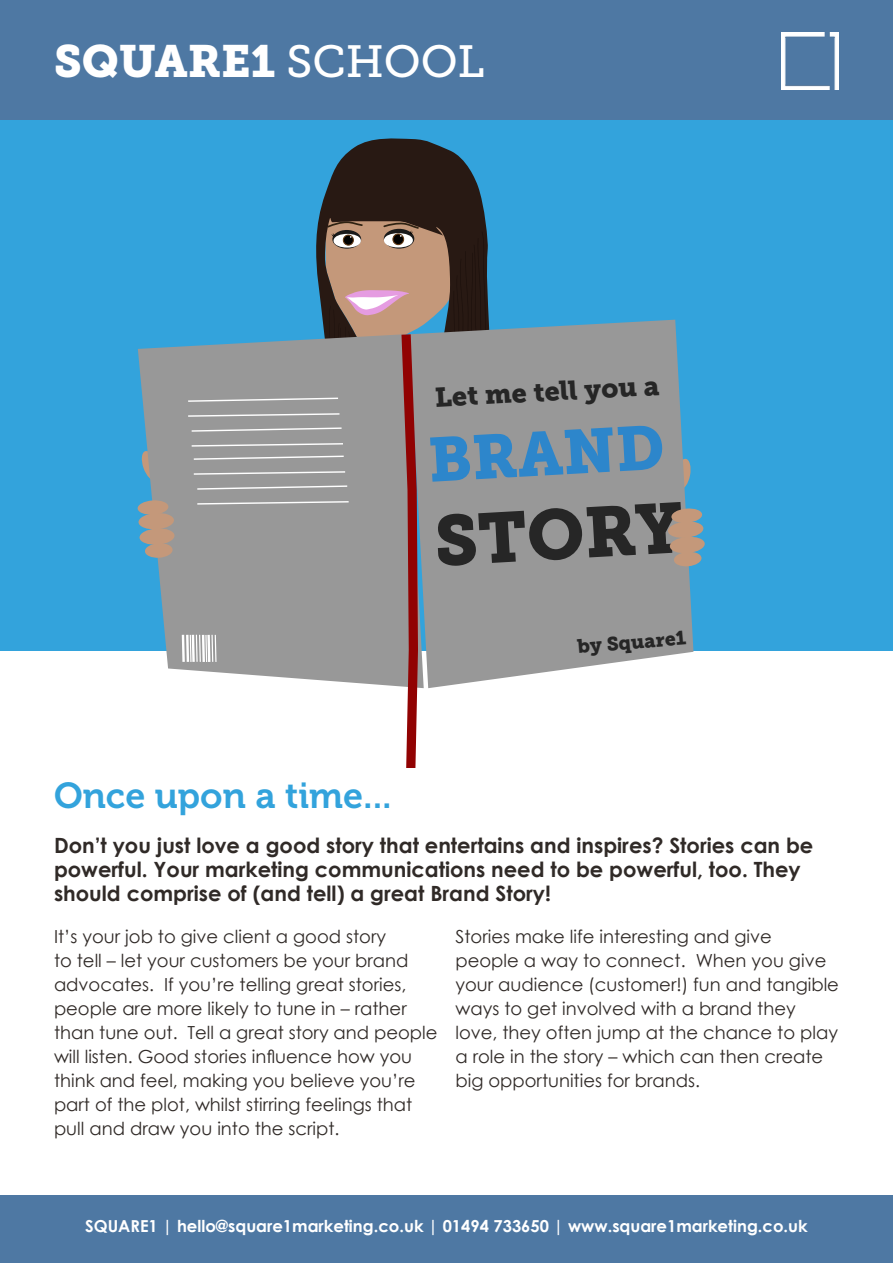
<style>
.page{position:relative;width:893px;height:1263px;background:#fff}
.page>*{position:absolute;margin:0;border:0;box-sizing:border-box;transform-origin:0 0}
.t1{font:70.35px "Museo Slab 900";color:#262626}
.t2{font:61.8px "Museo Slab 900";color:#2d86cb}
.t3{font:45px "Museo Slab 900";color:#fff}
.t4{font:36px "Museo 700";color:#33a3dc}
.t5{font:27px "Museo Slab 900";color:#262626}
.t6{font:700 21px/24px "Century Gothic";color:#302a27}
.t7{font:19.35px "Museo Slab 900";color:#262626}
.t8{font:18px/24px "Century Gothic";color:#302a27}
.t9{font:700 16.5px "Century Gothic";color:#fff}
.s1{font-family:"Museo Slab 500"}
</style>
<div class="page">
<div style="left:0;top:78px;width:893px;height:573px;background:#33a3dc"></div>
<svg style="left:328px;top:138px;width:161px;height:182px;fill:#281913"></svg>
<svg style="left:486px;top:320px;width:207px;height:361px;background:#989c9e"></svg>
<svg style="left:137px;top:185px;width:349px;height:583px"></svg>
<svg style="left:668px;top:508px;width:37px;height:59px;background:#a8998c"></svg>
<div style="left:0;top:0;width:893px;height:119px;background:#4e78a3"></div>
<img style="left:782px;top:32px;width:57px;height:57px">
<div style="left:0;top:1196px;width:893px;height:67px;background:#4e78a3"></div>
<h3 class="t3" style="left:54px;top:36px;width:432px">SQUARE1 <span class="s1">SCHOOL</span></h3>
<h3 class="t5" style="left:434px;top:382px;width:226px;rotate:-3deg">Let me tell you a</h3>
<h2 class="t2" style="left:426px;top:424px;width:238px;rotate:-3deg">BRAND</h2>
<h1 class="t1" style="left:433px;top:500px;width:250px;rotate:-3deg">STORY</h1>
<p class="t7" style="left:577px;top:635px;width:110px;rotate:-5deg">by Square1</p>
<h3 class="t4" style="left:54px;top:775px;width:339px">Once upon a time...</h3>
<p class="t6" style="left:54px;top:832px;width:761px">Don’t you just love a good story that entertains and inspires? Stories can be powerful. Your marketing communications need to be powerful, too. They should comprise of (and tell) a great Brand Story!</p>
<p class="t8" style="left:54px;top:924px;width:385px">It’s your job to give client a good story<br>to tell – let your customers be your brand advocates. If you’re telling great stories, people are more likely to tune in – rather than tune out. Tell a great story and people will listen. Good stories influence how you think and feel, making you believe you’re part of the plot, whilst stirring feelings that pull and draw you into the script.</p>
<p class="t8" style="left:455px;top:924px;width:385px">Stories make life interesting and give people a way to connect. When you give your audience (customer!) fun and tangible ways to get involved with a brand they love, they often jump at the chance to play a role in the story – which can then create big opportunities for brands.</p>
<p class="t9" style="left:85px;top:1213px;width:724px">SQUARE1 | hello@square1marketing.co.uk | 01494 733650 | www.square1marketing.co.uk</p>
</div>
